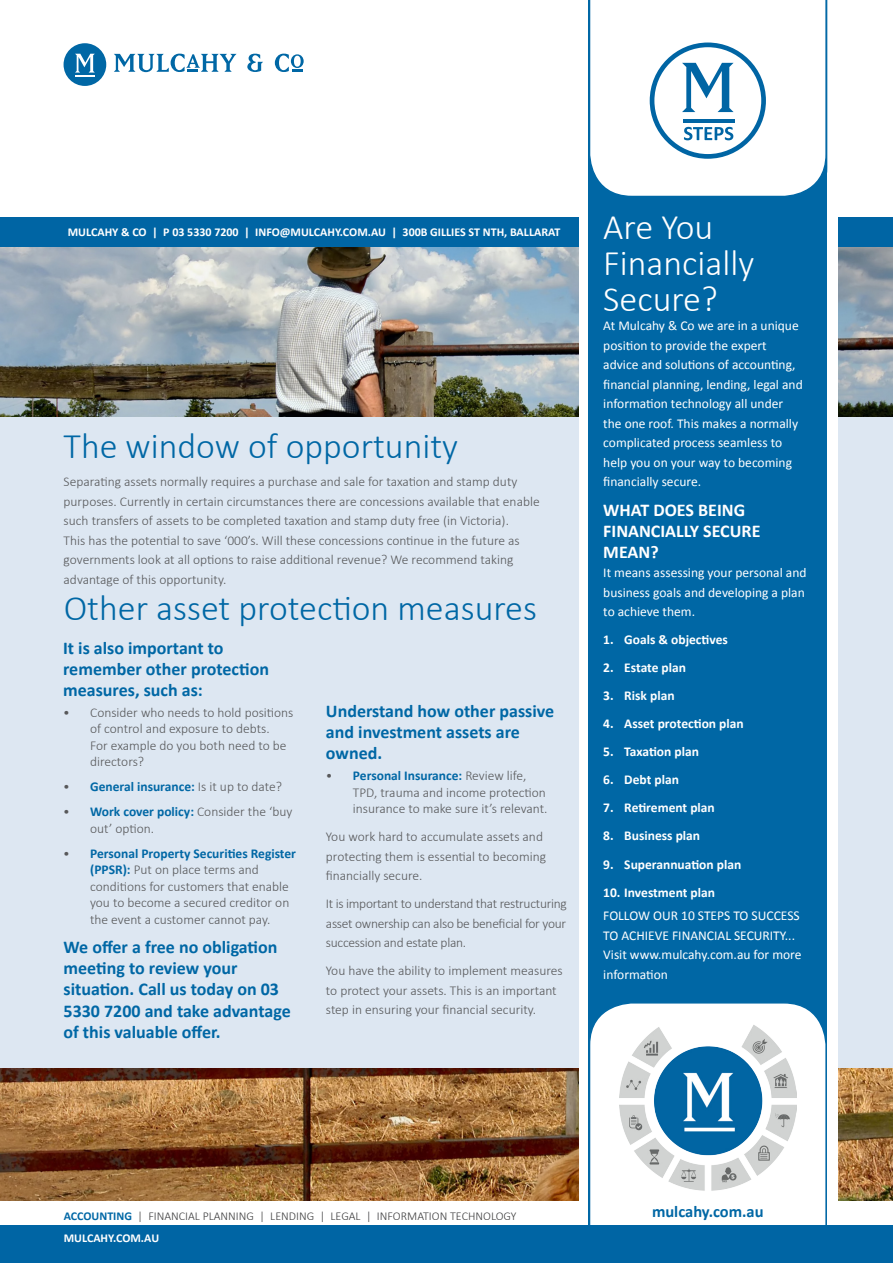
<style>
.page{position:relative;width:893px;height:1263px;background:#fff}
.page>*{position:absolute;margin:0;border:0;box-sizing:border-box;transform-origin:0 0}
.SH1_Blue{font:300 36px "Calibri";color:#0067a5}
.SH1_White{font:300 36px/36px "Calibri";color:#fff}
.SH2_Blue{font:700 18px/21px "Calibri";color:#0067a5}
.SH2_White{font:700 18px/21px "Calibri";color:#fff}
.B1_White{font:700 16.5px "Calibri";color:#0067a5}
.B1_Grey{font:300 13.5px/19.5px "Calibri";color:#57585a}
.B1_White-2{font:13.5px/19.5px "Calibri";color:#fff}
.B1_White-3{font:700 13.5px "Calibri";color:#fff}
.t1{font:700 13.5px "Calibri";color:#0067a5}
.t2{font:700 12px "Calibri";color:#fff}
.Footer_Departments{font:300 12px "Calibri";color:#3e3e3f}
.s1{font-weight:300;color:#57585a}
.s2{font-weight:700;color:#0067a5}
</style>
<div class="page">
<div style="left:0;top:247px;width:893px;height:954px;background:#dde7f2"></div>
<img style="left:0;top:1068px;width:893px;height:133px">
<img style="left:0;top:247px;width:893px;height:170px">
<div style="left:0;top:217px;width:893px;height:30px;background:#0065a4"></div>
<div style="left:579px;top:0;width:258px;height:1225px;background:#fff"></div>
<div style="left:589px;top:0;width:238px;height:1233px;background:#0067a5"></div>
<div style="left:64px;top:43px;width:42px;height:43px;background:#0067a5;border-radius:50%"></div>
<svg style="left:75px;top:54px;width:20px;height:23px"></svg>
<svg style="left:114px;top:54px;width:123px;height:18px"></svg>
<svg style="left:247px;top:54px;width:16px;height:18px"></svg>
<svg style="left:275px;top:54px;width:29px;height:18px"></svg>
<svg style="left:588px;top:0;width:240px;height:198px;background:#eef5f9"></svg>
<svg style="left:650px;top:43px;width:116px;height:116px"></svg>
<svg style="left:588px;top:1001px;width:238px;height:224px;background:#e7f1f6"></svg>
<img style="left:619px;top:1018px;width:178px;height:178px">
<div style="left:0;top:1225px;width:893px;height:38px;background:#0065a4"></div>
<p class="t2" style="left:68px;top:224px;width:494px">MULCAHY &amp; CO | P 03 5330 7200 | INFO@MULCAHY.COM.AU | 300B GILLIES ST NTH, BALLARAT</p>
<p class="SH1_Blue" style="left:64px;top:424px;width:396px">The window of opportunity</p>
<p class="B1_Grey" style="left:64px;top:471px;width:478px">Separating assets normally requires a purchase and sale for taxation and stamp duty purposes. Currently in certain circumstances there are concessions available that enable such transfers of assets to be completed taxation and stamp duty free (in Victoria).<br>This has the potential to save ‘000’s. Will these concessions continue in the future as governments look at all options to raise additional revenue? We recommend taking advantage of this opportunity.</p>
<p class="SH1_Blue" style="left:64px;top:585px;width:475px">Other asset protection measures</p>
<p class="SH2_Blue" style="left:63px;top:637px;width:207px">It is also important to remember other protection measures, such as:</p>
<p class="B1_Grey" style="left:90px;top:703px;width:205px;line-height:16.5px;text-indent:-27px">• Consider who needs to hold positions of control and exposure to debts.<br>For example do you both need to be directors?</p>
<p class="t1" style="left:63px;top:778px;width:220px"><span class="s1">•</span> General insurance: <span class="s1">Is it up to date?</span></p>
<p class="B1_Grey" style="left:90px;top:803px;width:204px;line-height:16.5px;text-indent:-27px">• <span class="s2">Work cover policy:</span> Consider the ‘buy out’ option.</p>
<p class="B1_Grey" style="left:90px;top:844px;width:207px;line-height:16.5px;text-indent:-27px">• <span class="s2">Personal Property Securities Register (PPSR):</span> Put on place terms and conditions for customers that enable you to become a secured creditor on the event a customer cannot pay.</p>
<p class="SH2_Blue" style="left:326px;top:701px;width:230px">Understand how other passive and investment assets are owned.</p>
<p class="B1_Grey" style="left:353px;top:767px;width:196px;line-height:16.5px;text-indent:-27px">• <span class="s2">Personal Insurance:</span> Review life,<br>TPD, trauma and income protection insurance to make sure it’s relevant.</p>
<p class="B1_Grey" style="left:326px;top:826px;width:222px">You work hard to accumulate assets and protecting them is essential to becoming financially secure.</p>
<p class="B1_Grey" style="left:326px;top:893px;width:243px;text-align:justify">It is important to understand that restructuring asset ownership can also be beneficial for your succession and estate plan.</p>
<p class="B1_Grey" style="left:326px;top:960px;width:238px">You have the ability to implement measures to protect your assets. This is an important step in ensuring your financial security.</p>
<p class="SH2_Blue" style="left:64px;top:937px;width:229px">We offer a free no obligation meeting to review your situation. Call us today on 03<br>5330 7200 and take advantage of this valuable offer.</p>
<p class="SH1_White" style="left:603px;top:207px;width:152px">Are You<br>Financially<br>Secure?</p>
<p class="B1_White-2" style="left:603px;top:316px;width:201px">At Mulcahy &amp; Co we are in a unique position to provide the expert advice and solutions of accounting, financial planning, lending, legal and information technology all under the one roof. This makes a normally complicated process seamless to help you on your way to becoming financially secure.</p>
<p class="SH2_White" style="left:603px;top:499px;width:159px">WHAT DOES BEING<br>FINANCIALLY SECURE<br>MEAN?</p>
<p class="B1_White-2" style="left:603px;top:563px;width:205px">It means assessing your personal and business goals and developing a plan to achieve them.</p>
<p class="B1_White-3" style="left:603px;top:631px;width:126px">1. Goals &amp; objectives</p>
<p class="B1_White-3" style="left:603px;top:659px;width:84px">2. Estate plan</p>
<p class="B1_White-3" style="left:603px;top:687px;width:73px">3. Risk plan</p>
<p class="B1_White-3" style="left:603px;top:715px;width:142px">4. Asset protection plan</p>
<p class="B1_White-3" style="left:603px;top:743px;width:97px">5. Taxation plan</p>
<p class="B1_White-3" style="left:603px;top:771px;width:77px">6. Debt plan</p>
<p class="B1_White-3" style="left:603px;top:799px;width:113px">7. Retirement plan</p>
<p class="B1_White-3" style="left:603px;top:827px;width:98px">8. Business plan</p>
<p class="B1_White-3" style="left:603px;top:855px;width:140px">9. Superannuation plan</p>
<p class="B1_White-3" style="left:603px;top:883px;width:113px">10. Investment plan</p>
<p class="B1_White-2" style="left:603px;top:906px;width:200px">FOLLOW OUR 10 STEPS TO SUCCESS<br>TO ACHIEVE FINANCIAL SECURITY...<br>Visit www.mulcahy.com.au for more information</p>
<p class="Footer_Departments" style="left:64px;top:1208px;width:454px"><span class="s2">ACCOUNTING</span> | FINANCIAL PLANNING | LENDING | LEGAL | INFORMATION TECHNOLOGY</p>
<p class="t2" style="left:64px;top:1230px;width:97px">MULCAHY.COM.AU</p>
<p class="B1_White" style="left:652px;top:1201px;width:113px">mulcahy.com.au</p>
</div>
